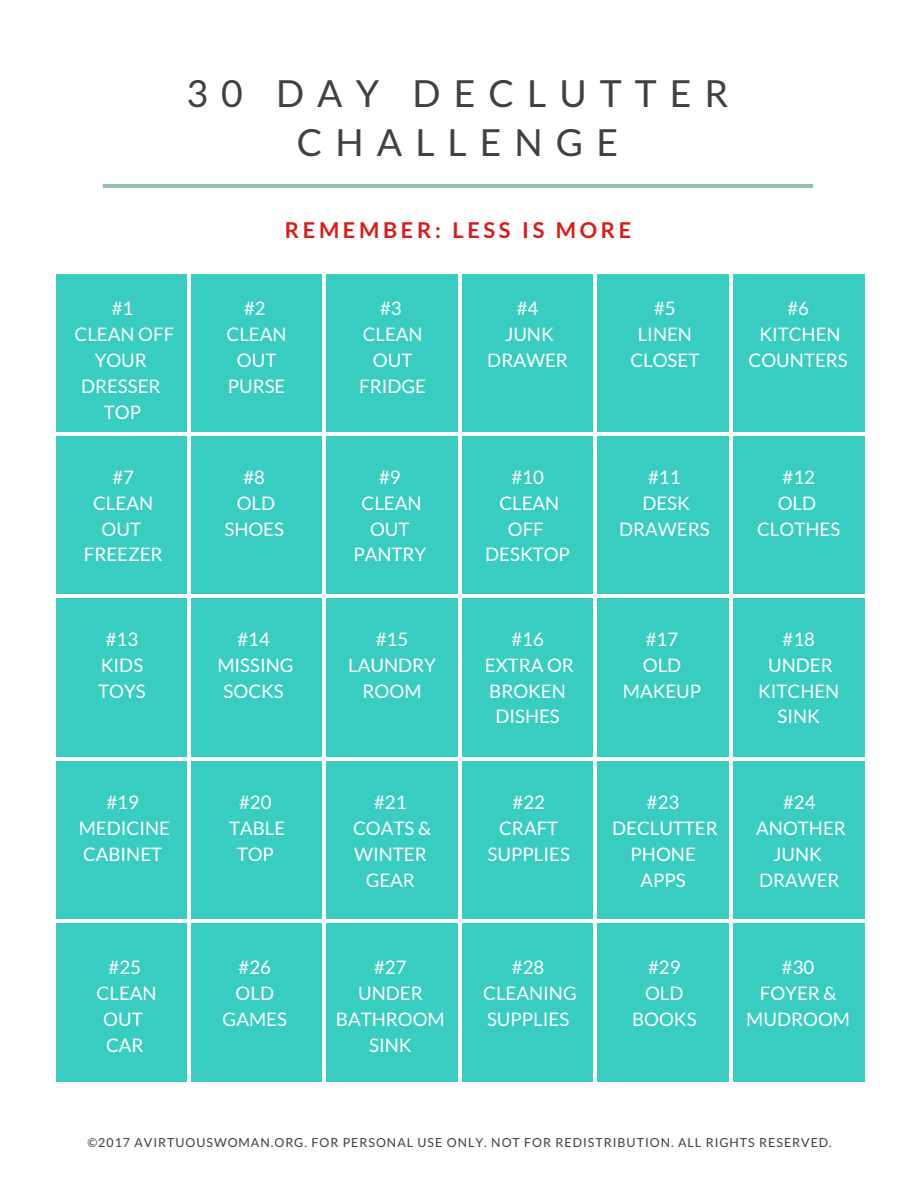
<style>
.page{position:relative;width:918px;height:1188px;background:#fff}
.page>*{position:absolute;margin:0;border:0;box-sizing:border-box;transform-origin:0 0}
.t1{font:37.35px/48.3px "Lato";letter-spacing:.35em;color:#414042;text-align:center}
.t2{font:700 21.75px "Lato";letter-spacing:.17em;color:#da1b18}
.t3{font:18.75px/25.8px "Lato";color:#fff;text-align:center}
.t4{font:12.45px "Lato";letter-spacing:.08em;color:#414042}
</style>
<div class="page">
<hr style="left:104px;top:185px;width:709px;height:3px;background:#94bfb0">
<div style="left:56px;top:274px;width:131px;height:158px;background:#38cdc0"></div>
<div style="left:191px;top:274px;width:131px;height:158px;background:#38cdc0"></div>
<div style="left:326px;top:274px;width:132px;height:158px;background:#38cdc0"></div>
<div style="left:462px;top:274px;width:131px;height:158px;background:#38cdc0"></div>
<div style="left:597px;top:274px;width:132px;height:158px;background:#38cdc0"></div>
<div style="left:733px;top:274px;width:132px;height:158px;background:#38cdc0"></div>
<div style="left:56px;top:436px;width:131px;height:158px;background:#38cdc0"></div>
<div style="left:191px;top:436px;width:131px;height:158px;background:#38cdc0"></div>
<div style="left:326px;top:436px;width:132px;height:158px;background:#38cdc0"></div>
<div style="left:462px;top:436px;width:131px;height:158px;background:#38cdc0"></div>
<div style="left:597px;top:436px;width:132px;height:158px;background:#38cdc0"></div>
<div style="left:733px;top:436px;width:132px;height:158px;background:#38cdc0"></div>
<div style="left:56px;top:598px;width:131px;height:159px;background:#38cdc0"></div>
<div style="left:191px;top:598px;width:131px;height:159px;background:#38cdc0"></div>
<div style="left:326px;top:598px;width:132px;height:159px;background:#38cdc0"></div>
<div style="left:462px;top:598px;width:131px;height:159px;background:#38cdc0"></div>
<div style="left:597px;top:598px;width:132px;height:159px;background:#38cdc0"></div>
<div style="left:733px;top:598px;width:132px;height:159px;background:#38cdc0"></div>
<div style="left:56px;top:762px;width:131px;height:157px;background:#38cdc0"></div>
<div style="left:191px;top:762px;width:131px;height:157px;background:#38cdc0"></div>
<div style="left:326px;top:762px;width:132px;height:157px;background:#38cdc0"></div>
<div style="left:462px;top:762px;width:131px;height:157px;background:#38cdc0"></div>
<div style="left:597px;top:762px;width:132px;height:157px;background:#38cdc0"></div>
<div style="left:733px;top:762px;width:132px;height:157px;background:#38cdc0"></div>
<div style="left:56px;top:924px;width:131px;height:158px;background:#38cdc0"></div>
<div style="left:191px;top:924px;width:131px;height:158px;background:#38cdc0"></div>
<div style="left:326px;top:924px;width:132px;height:158px;background:#38cdc0"></div>
<div style="left:462px;top:924px;width:131px;height:158px;background:#38cdc0"></div>
<div style="left:597px;top:924px;width:132px;height:158px;background:#38cdc0"></div>
<div style="left:733px;top:924px;width:132px;height:158px;background:#38cdc0"></div>
<h1 class="t1" style="left:186px;top:69px;width:544px">30 DAY DECLUTTER<br>CHALLENGE</h1>
<p class="t2" style="left:285px;top:216px;width:348px">REMEMBER: LESS IS MORE</p>
<p class="t3" style="left:75px;top:295px;width:101px">#1<br>CLEAN OFF<br>YOUR<br>DRESSER<br>TOP</p>
<p class="t3" style="left:227px;top:295px;width:62px">#2<br>CLEAN<br>OUT<br>PURSE</p>
<p class="t3" style="left:359px;top:295px;width:68px">#3<br>CLEAN<br>OUT<br>FRIDGE</p>
<p class="t3" style="left:487px;top:295px;width:82px">#4<br>JUNK<br>DRAWER</p>
<p class="t3" style="left:630px;top:295px;width:70px">#5<br>LINEN<br>CLOSET</p>
<p class="t3" style="left:749px;top:295px;width:101px">#6<br>KITCHEN<br>COUNTERS</p>
<p class="t3" style="left:84px;top:464px;width:80px">#7<br>CLEAN<br>OUT<br>FREEZER</p>
<p class="t3" style="left:224px;top:464px;width:61px">#8<br>OLD<br>SHOES</p>
<p class="t3" style="left:353px;top:464px;width:74px">#9<br>CLEAN<br>OUT<br>PANTRY</p>
<p class="t3" style="left:485px;top:464px;width:86px">#10<br>CLEAN<br>OFF<br>DESKTOP</p>
<p class="t3" style="left:619px;top:464px;width:92px">#11<br>DESK<br>DRAWERS</p>
<p class="t3" style="left:757px;top:464px;width:85px">#12<br>OLD<br>CLOTHES</p>
<p class="t3" style="left:98px;top:626px;width:49px">#13<br>KIDS<br>TOYS</p>
<p class="t3" style="left:79px;top:789px;width:93px">#19<br>MEDICINE<br>CABINET</p>
<p class="t3" style="left:97px;top:954px;width:62px">#25<br>CLEAN<br>OUT<br>CAR</p>
<p class="t3" style="left:217px;top:626px;width:78px">#14<br>MISSING<br>SOCKS</p>
<p class="t3" style="left:348px;top:626px;width:89px">#15<br>LAUNDRY<br>ROOM</p>
<p class="t3" style="left:485px;top:626px;width:91px">#16<br>EXTRA OR<br>BROKEN<br>DISHES</p>
<p class="t3" style="left:623px;top:626px;width:80px">#17<br>OLD<br>MAKEUP</p>
<p class="t3" style="left:758px;top:626px;width:83px">#18<br>UNDER<br>KITCHEN<br>SINK</p>
<p class="t3" style="left:229px;top:789px;width:58px">#20<br>TABLE<br>TOP</p>
<p class="t3" style="left:353px;top:789px;width:79px">#21<br>COATS &amp;<br>WINTER<br>GEAR</p>
<p class="t3" style="left:488px;top:789px;width:84px">#22<br>CRAFT<br>SUPPLIES</p>
<p class="t3" style="left:612px;top:789px;width:107px">#23<br>DECLUTTER<br>PHONE<br>APPS</p>
<p class="t3" style="left:756px;top:789px;width:91px">#24<br>ANOTHER<br>JUNK<br>DRAWER</p>
<p class="t3" style="left:223px;top:954px;width:66px">#26<br>OLD<br>GAMES</p>
<p class="t3" style="left:336px;top:954px;width:110px">#27<br>UNDER<br>BATHROOM<br>SINK</p>
<p class="t3" style="left:483px;top:954px;width:95px">#28<br>CLEANING<br>SUPPLIES</p>
<p class="t3" style="left:632px;top:954px;width:66px">#29<br>OLD<br>BOOKS</p>
<p class="t3" style="left:746px;top:954px;width:105px">#30<br>FOYER &amp;<br>MUDROOM</p>
<p class="t4" style="left:87px;top:1135px;width:746px">©2017 AVIRTUOUSWOMAN.ORG. FOR PERSONAL USE ONLY. NOT FOR REDISTRIBUTION. ALL RIGHTS RESERVED.</p>
</div>
